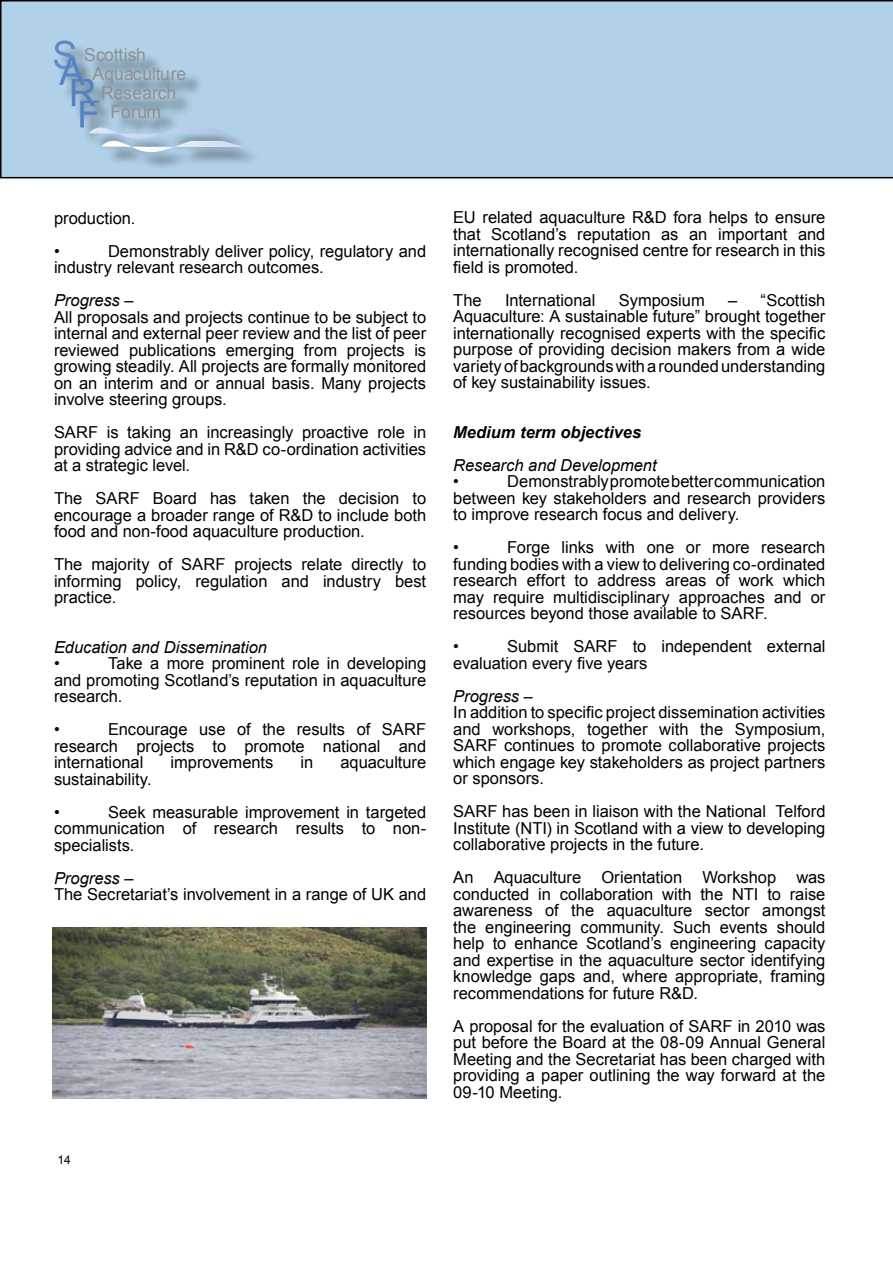
<style>
.page{position:relative;width:893px;height:1263px;background:#fff}
.page>*{position:absolute;margin:0;border:0;box-sizing:border-box;transform-origin:0 0}
.t1{font:17.7px "Arial";color:#909090}
.t2{font:16.5px/16.5px "Arial";color:#000;text-align:justify}
.t3{font:italic 16.5px "Arial";color:#000}
.t4{font:italic 700 16.5px "Arial";color:#000}
.t5{font:12px "Arial";color:#000}
</style>
<div class="page">
<div style="left:0;top:0;width:893px;height:178px;background:#b1d1e9"></div>
<img style="left:53px;top:928px;width:373px;height:171px">
<div style="left:56px;top:43px;width:204px;height:127px;background:#000;opacity:.44"></div>
<svg style="left:153px;top:166px;width:101px;height:1px"></svg>
<svg style="left:54px;top:40px;width:190px;height:115px;background:#a5c2da"></svg>
<p class="t1" style="left:84px;top:43px;width:63px">Scottish</p>
<p class="t1" style="left:93px;top:62px;width:95px">Aquaculture</p>
<p class="t1" style="left:101px;top:81px;width:77px">Research</p>
<p class="t1" style="left:111px;top:100px;width:52px">Forum</p>
<p class="t2" style="left:54px;top:202px;width:83px;line-height:33px">production. •</p>
<p class="t2" style="left:54px;top:243px;width:374px;text-indent:54px">Demonstrably deliver policy, regulatory and industry relevant research outcomes.</p>
<p class="t3" style="left:54px;top:290px;width:81px">Progress –</p>
<p class="t2" style="left:54px;top:309px;width:374px">All proposals and projects continue to be subject to internal and external peer review and the list of peer reviewed publications emerging from projects is growing steadily. All projects are formally monitored on an interim and or annual basis. Many projects involve steering groups.</p>
<p class="t2" style="left:54px;top:424px;width:374px">SARF is taking an increasingly proactive role in providing advice and in R&amp;D co-ordination activities at a strategic level.</p>
<p class="t2" style="left:54px;top:490px;width:374px">The SARF Board has taken the decision to encourage a broader range of R&amp;D to include both food and non-food aquaculture production.</p>
<p class="t2" style="left:54px;top:556px;width:374px">The majority of SARF projects relate directly to informing policy, regulation and industry best practice.</p>
<p class="t3" style="left:54px;top:636px;width:215px">Education and Dissemination</p>
<p class="t2" style="left:54px;top:655px;width:7px">•</p>
<p class="t2" style="left:54px;top:655px;width:374px;text-indent:54px">Take a more prominent role in developing and promoting Scotland’s reputation in aquaculture research.</p>
<p class="t2" style="left:54px;top:721px;width:7px">•</p>
<p class="t2" style="left:54px;top:721px;width:374px;text-indent:54px">Encourage use of the results of SARF research projects to promote national and international</p>
<p class="t2" style="left:171px;top:754px;width:104px">improvements</p>
<p class="t2" style="left:301px;top:754px;width:14px">in</p>
<p class="t2" style="left:340px;top:754px;width:87px">aquaculture</p>
<p class="t2" style="left:54px;top:763px;width:99px;line-height:33px">sustainability. •</p>
<p class="t2" style="left:54px;top:804px;width:374px;text-indent:54px">Seek measurable improvement in targeted communication of research results to non&shy;specialists.</p>
<p class="t3" style="left:54px;top:867px;width:81px">Progress –</p>
<p class="t2" style="left:54px;top:886px;width:374px">The Secretariat’s involvement in a range of UK and</p>
<p class="t5" style="left:57px;top:1152px;width:15px">14</p>
<p class="t2" style="left:453px;top:209px;width:374px">EU related aquaculture R&amp;D fora helps to ensure that Scotland’s reputation as an important and internationally recognised centre for research in this field is promoted.</p>
<p class="t2" style="left:453px;top:292px;width:30px">The</p>
<p class="t2" style="left:505px;top:292px;width:92px">International</p>
<p class="t2" style="left:619px;top:292px;width:88px">Symposium</p>
<p class="t2" style="left:453px;top:292px;width:374px;text-indent:275px">– “Scottish Aquaculture: A sustainable future” brought together internationally recognised experts with the specific purpose of providing decision makers from a wide variety of backgrounds with a rounded understanding of key sustainability issues.</p>
<p class="t4" style="left:453px;top:421px;width:189px">Medium term objectives</p>
<p class="t3" style="left:453px;top:454px;width:205px">Research and Development</p>
<p class="t2" style="left:453px;top:473px;width:7px">•</p>
<p class="t2" style="left:453px;top:473px;width:374px;text-indent:54px">Demonstrably promote better communication between key stakeholders and research providers to improve research focus and delivery.</p>
<p class="t2" style="left:453px;top:539px;width:7px">•</p>
<p class="t2" style="left:453px;top:539px;width:374px;text-indent:54px">Forge links with one or more research funding bodies with a view to delivering co-ordinated research effort to address areas of work which may require multidisciplinary approaches and or resources beyond those available to SARF.</p>
<p class="t2" style="left:453px;top:638px;width:7px">•</p>
<p class="t2" style="left:453px;top:638px;width:374px;text-indent:54px">Submit SARF to independent external evaluation every five years</p>
<p class="t3" style="left:453px;top:685px;width:81px">Progress –</p>
<p class="t2" style="left:453px;top:704px;width:374px">In addition to specific project dissemination activities and workshops, together with the Symposium, SARF continues to promote collaborative projects which engage key stakeholders as project partners or sponsors.</p>
<p class="t2" style="left:453px;top:803px;width:374px">SARF has been in liaison with the National Telford Institute (NTI) in Scotland with a view to developing collaborative projects in the future.</p>
<p class="t2" style="left:453px;top:869px;width:374px">An Aquaculture Orientation Workshop was conducted in collaboration with the NTI to raise awareness of the aquaculture sector amongst the engineering community. Such events should help to enhance Scotland’s engineering capacity and expertise in the aquaculture sector identifying knowledge gaps and, where appropriate, framing recommendations for future R&amp;D.</p>
<p class="t2" style="left:453px;top:1018px;width:374px">A proposal for the evaluation of SARF in 2010 was put before the Board at the 08-09 Annual General Meeting and the Secretariat has been charged with providing a paper outlining the way forward at the 09-10 Meeting.</p>
</div>
